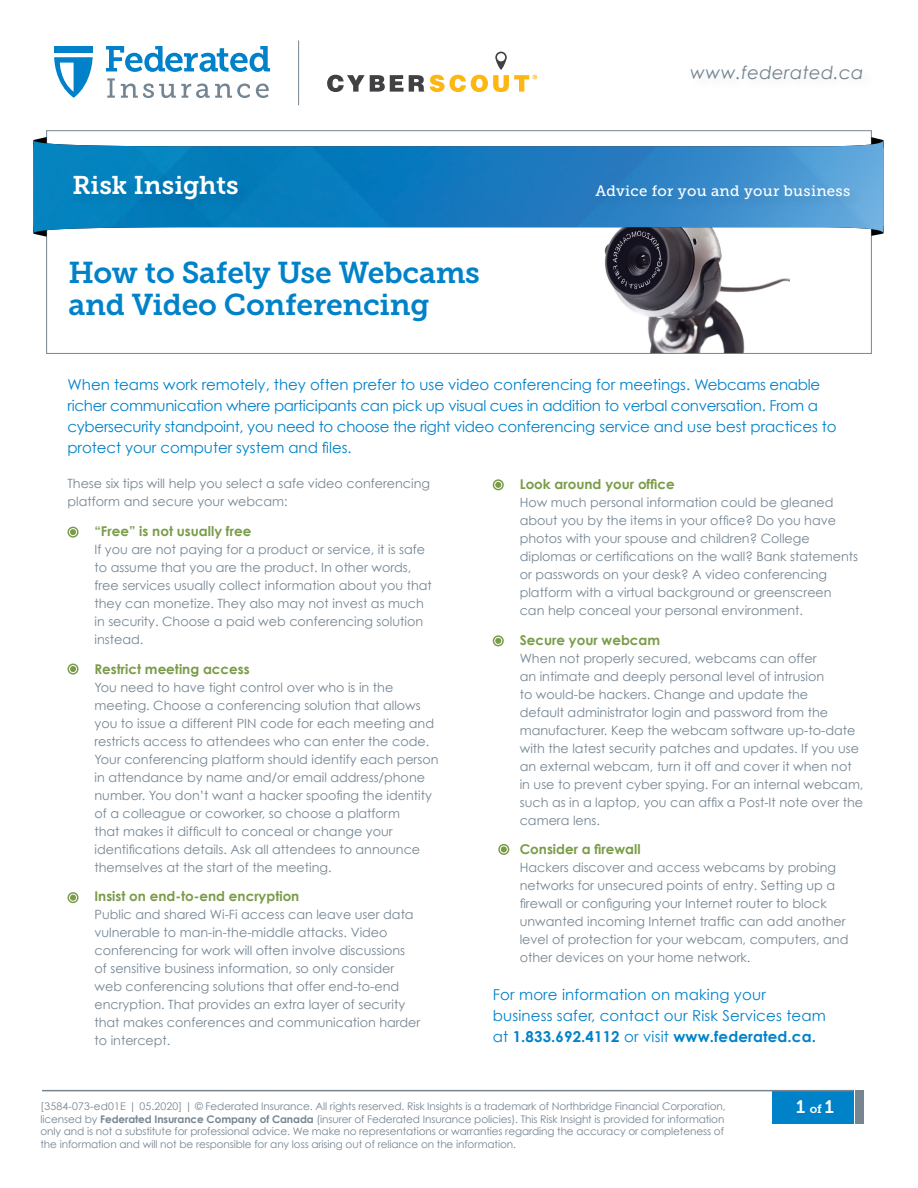
<style>
.page{position:relative;width:918px;height:1188px;background:#fff}
.page>*{position:absolute;margin:0;border:0;box-sizing:border-box;transform-origin:0 0}
.t1{font:30px/31.5px "Museo Slab 700";letter-spacing:-.01em;color:#0082c9}
.t2{font:25.5px "Museo Slab 700";color:#fff}
.t3{font:italic 18px "Century Gothic";letter-spacing:.02em;color:#758592}
.t4{font:18px "Museo Slab 700";color:#fff}
.t5{font:15px/21px "Century Gothic";letter-spacing:-.005em;color:#0082c9}
.t6{font:15px "Museo Slab 500";letter-spacing:.02em;color:#fff}
.t7{font:700 13.5px "Century Gothic";color:#7a9c49}
.t8{font:12.75px/18px "Century Gothic";color:#758592}
.t9{font:10.5px/12.6px "Century Gothic";letter-spacing:-.01em;color:#758592;text-align:justify}
.s1{font-weight:700}
.s2{font-size:12px}
</style>
<div class="page">
<img style="left:604px;top:234px;width:185px;height:118px">
<div style="left:46px;top:130px;width:826px;height:224px;border:1px solid #758592"></div>
<div style="left:772px;top:1091px;width:81px;height:33px;background:#0082c9"></div>
<div style="left:855px;top:1090px;width:9px;height:34px;background:#758592"></div>
<hr style="left:42px;top:1090px;width:811px;height:1px;background:#758592">
<svg style="left:54px;top:57px;width:39px;height:41px"></svg>
<div style="left:54px;top:46px;width:39px;height:7px;background:#0081c9"></div>
<svg style="left:107px;top:78px;width:8px;height:20px"></svg>
<svg style="left:121px;top:84px;width:129px;height:14px"></svg>
<svg style="left:256px;top:84px;width:13px;height:14px"></svg>
<svg style="left:106px;top:46px;width:164px;height:26px"></svg>
<svg style="left:327px;top:75px;width:97px;height:17px"></svg>
<svg style="left:430px;top:52px;width:107px;height:40px"></svg>
<svg style="left:871px;top:137px;width:12px;height:3px"></svg>
<svg style="left:34px;top:137px;width:13px;height:3px"></svg>
<svg style="left:35px;top:234px;width:12px;height:3px"></svg>
<svg style="left:871px;top:234px;width:10px;height:2px"></svg>
<svg style="left:33px;top:140px;width:850px;height:94px;background:#2f8ac4"></svg>
<img style="left:35px;top:140px;width:848px;height:6px">
<svg style="left:68px;top:527px;width:11px;height:11px"></svg>
<div style="left:69px;top:528px;width:8px;height:8px;border:1px solid #fff;border-radius:50%"></div>
<svg style="left:68px;top:664px;width:11px;height:11px"></svg>
<div style="left:69px;top:665px;width:8px;height:8px;border:1px solid #fff;border-radius:50%"></div>
<svg style="left:67px;top:892px;width:12px;height:11px"></svg>
<div style="left:69px;top:894px;width:8px;height:8px;border:1px solid #fff;border-radius:50%"></div>
<svg style="left:493px;top:479px;width:11px;height:11px"></svg>
<div style="left:494px;top:481px;width:8px;height:8px;border:1px solid #fff;border-radius:50%"></div>
<svg style="left:493px;top:635px;width:11px;height:11px"></svg>
<div style="left:494px;top:637px;width:8px;height:8px;border:1px solid #fff;border-radius:50%"></div>
<svg style="left:498px;top:844px;width:11px;height:11px"></svg>
<div style="left:500px;top:846px;width:8px;height:7px;border:1px solid #fff;border-radius:50%"></div>
<div style="left:594px;top:182px;width:270px;height:30px;background:#000;opacity:.1"></div>
<div style="left:71px;top:173px;width:180px;height:40px;background:#027cb8"></div>
<hr style="left:298px;top:40px;width:1px;height:65px;background:#758592">
<h3 class="t3" style="left:690px;top:61px;width:175px">www.federated.ca</h3>
<h2 class="t2" style="left:72px;top:171px;width:168px">Risk Insights</h2>
<p class="t6" style="left:596px;top:182px;width:256px">Advice for you and your business</p>
<h1 class="t1" style="left:69px;top:257px;width:413px">How to Safely Use Webcams and Video Conferencing</h1>
<p class="t5" style="left:68px;top:374px;width:771px">When teams work remotely, they often prefer to use video conferencing for meetings. Webcams enable richer communication where participants can pick up visual cues in addition to verbal conversation. From a cybersecurity standpoint, you need to choose the right video conferencing service and use best practices to protect your computer system and files.</p>
<p class="t8" style="left:68px;top:474px;width:364px">These six tips will help you select a safe video conferencing platform and secure your webcam:</p>
<p class="t7" style="left:94px;top:523px;width:158px">“Free” is not usually free</p>
<p class="t8" style="left:94px;top:540px;width:339px">If you are not paying for a product or service, it is safe to assume that you are the product. In other words, free services usually collect information about you that they can monetize. They also may not invest as much in security. Choose a paid web conferencing solution instead.</p>
<p class="t7" style="left:94px;top:660px;width:157px">Restrict meeting access</p>
<p class="t8" style="left:94px;top:678px;width:346px">You need to have tight control over who is in the meeting. Choose a conferencing solution that allows you to issue a different PIN code for each meeting and restricts access to attendees who can enter the code.<br>Your conferencing platform should identify each person in attendance by name and/or email address/phone number. You don’t want a hacker spoofing the identity of a colleague or coworker, so choose a platform<br>that makes it difficult to conceal or change your identifications details. Ask all attendees to announce themselves at the start of the meeting.</p>
<p class="t7" style="left:94px;top:888px;width:206px">Insist on end-to-end encryption</p>
<p class="t8" style="left:94px;top:906px;width:327px">Public and shared Wi-Fi access can leave user data vulnerable to man-in-the-middle attacks. Video conferencing for work will often involve discussions of sensitive business information, so only consider web conferencing solutions that offer end-to-end encryption. That provides an extra layer of security that makes conferences and communication harder to intercept.</p>
<p class="t7" style="left:520px;top:475px;width:156px">Look around your office</p>
<p class="t8" style="left:520px;top:493px;width:340px">How much personal information could be gleaned about you by the items in your office? Do you have photos with your spouse and children? College diplomas or certifications on the wall? Bank statements or passwords on your desk? A video conferencing platform with a virtual background or greenscreen can help conceal your personal environment.</p>
<p class="t7" style="left:520px;top:631px;width:142px">Secure your webcam</p>
<p class="t8" style="left:520px;top:649px;width:345px">When not properly secured, webcams can offer<br>an intimate and deeply personal level of intrusion<br>to would-be hackers. Change and update the<br>default administrator login and password from the manufacturer. Keep the webcam software up-to-date with the latest security patches and updates. If you use an external webcam, turn it off and cover it when not in use to prevent cyber spying. For an internal webcam, such as in a laptop, you can affix a Post-It note over the camera lens.</p>
<p class="t7" style="left:520px;top:841px;width:122px">Consider a firewall</p>
<p class="t8" style="left:520px;top:858px;width:330px">Hackers discover and access webcams by probing networks for unsecured points of entry. Setting up a firewall or configuring your Internet router to block unwanted incoming Internet traffic can add another level of protection for your webcam, computers, and other devices on your home network.</p>
<p class="t5" style="left:493px;top:984px;width:335px">For more information on making your business safer, contact our Risk Services team at <span class="s1">1.833.692.4112</span> or visit <span class="s1">www.federated.ca.</span></p>
<p class="t9" style="left:40px;top:1100px;width:687px">[3584-073-ed01E | 05.2020] | © Federated Insurance. All rights reserved. Risk Insights is a trademark of Northbridge Financial Corporation,</p>
<h3 class="t4" style="left:796px;top:1096px;width:39px">1 <span class="s2">of</span> 1</h3>
<p class="t9" style="left:40px;top:1112px;width:685px">licensed by <span class="s1">Federated Insurance Company of Canada</span> (insurer of Federated Insurance policies). This Risk Insight is provided for information only and is not a substitute for professional advice. We make no representations or warranties regarding the accuracy or completeness of the information and will not be responsible for any loss arising out of reliance on the information.</p>
</div>
